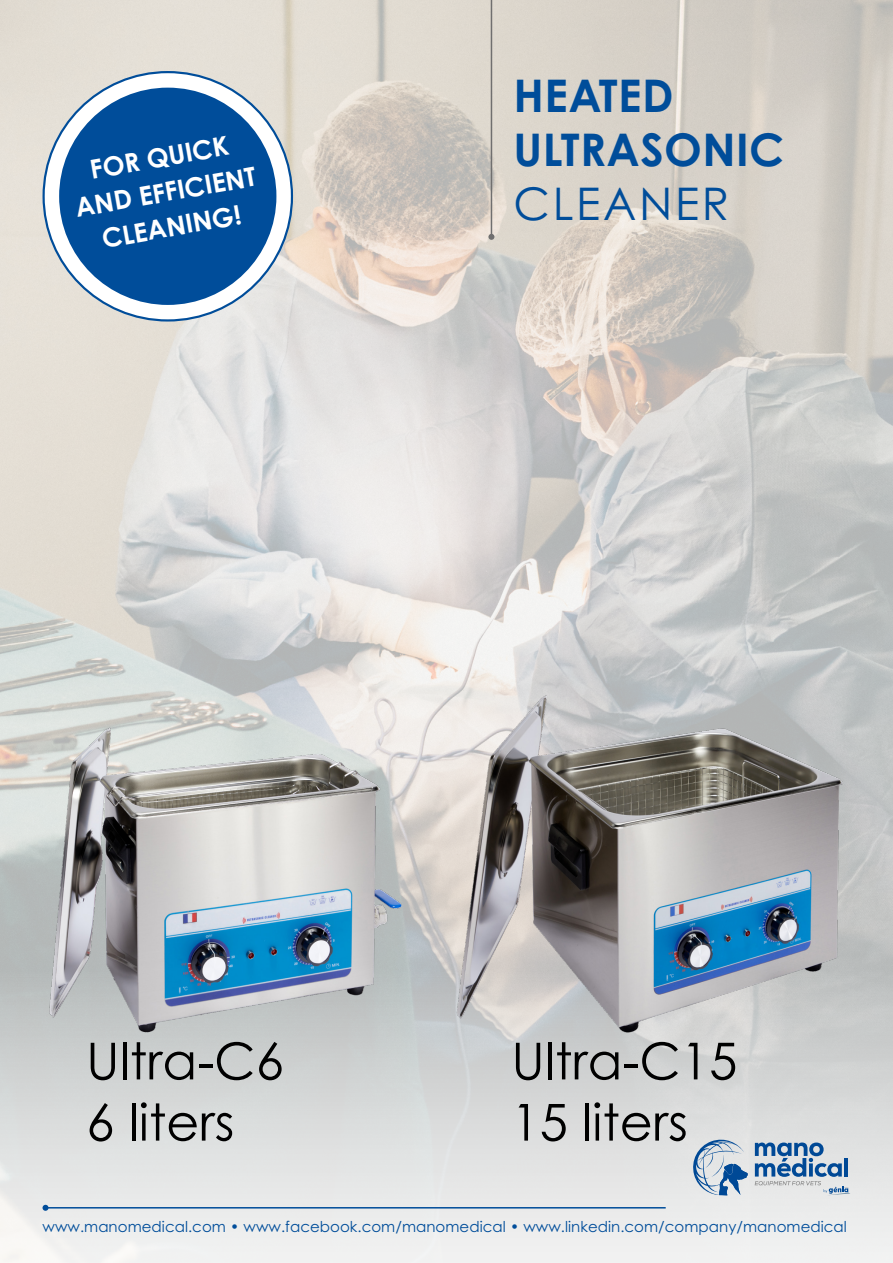
<style>
.page{position:relative;width:893px;height:1263px;background:#fff}
.page>*{position:absolute;margin:0;border:0;box-sizing:border-box;transform-origin:0 0}
.t1{font:51px "Century Gothic Pro";color:#000}
.t2{font:700 45px "Century Gothic Pro";letter-spacing:.01em;color:#004d9a}
.t3{font:45px "Century Gothic Pro";letter-spacing:.06em;color:#004d9a}
.t4{font:700 26.25px "Century Gothic Pro";color:#fff}
.t5{font:15px "Century Gothic Pro";letter-spacing:.005em;color:#004d9a}
</style>
<div class="page">
<img style="left:0;top:0;width:893px;height:1263px">
<svg style="left:693px;top:1140px;width:55px;height:55px;background:#a5bacf"></svg>
<svg style="left:755px;top:1142px;width:95px;height:53px;background:#a0b5cc"></svg>
<hr style="left:46px;top:1207px;width:620px;height:1px;background:#004d9a">
<svg style="left:43px;top:1205px;width:6px;height:6px"></svg>
<div style="left:44px;top:72px;width:248px;height:248px;background:#fff;border-radius:50%"></div>
<div style="left:59px;top:88px;width:217px;height:217px;background:#004d9a;border-radius:50%"></div>
<hr style="left:491px;top:0;width:1px;height:237px;background:#706f6f">
<svg style="left:488px;top:234px;width:6px;height:6px"></svg>
<img style="left:35px;top:719px;width:392px;height:320px">
<img style="left:445px;top:695px;width:405px;height:344px">
<p class="t4" style="left:87px;top:153px;width:142px;rotate:-10deg">FOR QUICK</p>
<p class="t4" style="left:73px;top:192px;width:184px;rotate:-10deg">AND EFFICIENT</p>
<p class="t4" style="left:99px;top:223px;width:142px;rotate:-10deg">CLEANING!</p>
<p class="t2" style="left:513px;top:67px;width:162px">HEATED</p>
<p class="t2" style="left:513px;top:121px;width:272px">ULTRASONIC</p>
<p class="t3" style="left:513px;top:176px;width:217px">CLEANER</p>
<p class="t1" style="left:86px;top:1030px;width:199px">Ultra-C6</p>
<p class="t1" style="left:86px;top:1091px;width:150px">6 liters</p>
<p class="t1" style="left:511px;top:1030px;width:227px">Ultra-C15</p>
<p class="t1" style="left:511px;top:1091px;width:178px">15 liters</p>
<p class="t5" style="left:43px;top:1217px;width:806px">www.manomedical.com • www.facebook.com/manomedical • www.linkedin.com/company/manomedical</p>
</div>
